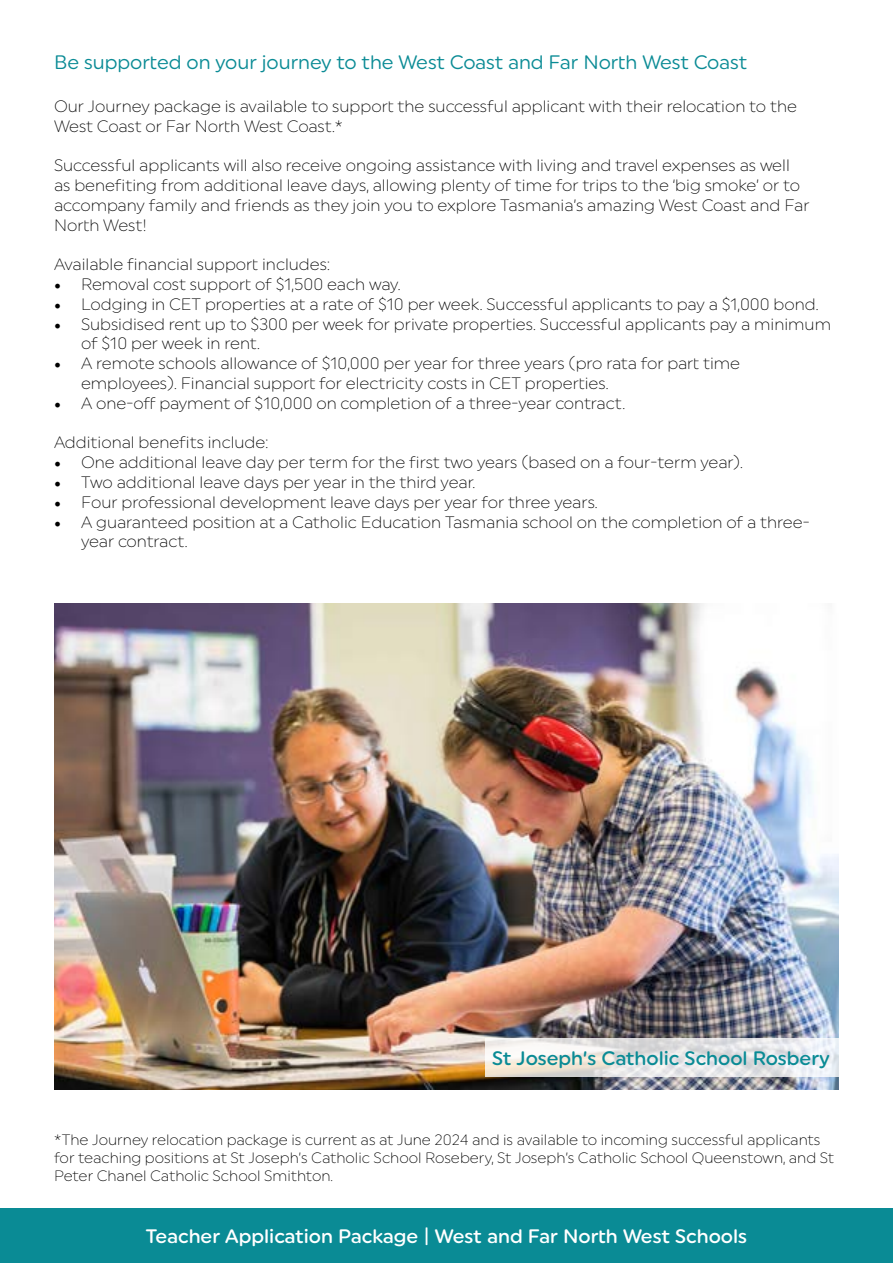
<style>
.page{position:relative;width:893px;height:1263px;background:#fff}
.page>*{position:absolute;margin:0;border:0;box-sizing:border-box;transform-origin:0 0}
.t1{font:19.5px "Uniform Rounded";color:#0a8b95}
.t2{font:500 19.5px "Uniform Rnd";color:#fff}
.t3{font:500 19.5px "Uniform Rnd";color:#0a8b95}
.t4{font:300 16.5px/19.8px "Uniform Rounded";color:#000}
.t5{font:300 15px/18px "Uniform Rounded";color:#000}
.s1{font-family:"Minion Pro";font-weight:400;font-size:18px}
</style>
<div class="page">
<div style="left:0;top:1209px;width:893px;height:54px;background:#0a8b95"></div>
<img style="left:54px;top:604px;width:785px;height:486px">
<svg style="left:485px;top:1039px;width:354px;height:38px"></svg>
<p class="t1" style="left:54px;top:50px;width:695px">Be supported on your journey to the West Coast and Far North West Coast</p>
<p class="t4" style="left:54px;top:96px;width:745px">Our Journey package is available to support the successful applicant with their relocation to the<br>West Coast or Far North West Coast.*</p>
<p class="t4" style="left:54px;top:155px;width:757px">Successful applicants will also receive ongoing assistance with living and travel expenses as well as benefiting from additional leave days, allowing plenty of time for trips to the ‘big smoke’ or to accompany family and friends as they join you to explore Tasmania’s amazing West Coast and Far North West!</p>
<p class="t4" style="left:54px;top:254px;width:277px">Available financial support includes:</p>
<p class="t4" style="left:54px;top:274px;width:348px"><span class="s1">•</span> Removal cost support of $1,500 each way.</p>
<p class="t4" style="left:54px;top:294px;width:766px"><span class="s1">•</span> Lodging in CET properties at a rate of $10 per week. Successful applicants to pay a $1,000 bond.</p>
<p class="t4" style="left:81px;top:314px;width:751px;text-indent:-27px"><span class="s1">•</span> Subsidised rent up to $300 per week for private properties. Successful applicants pay a minimum of $10 per week in rent.</p>
<p class="t4" style="left:81px;top:353px;width:661px;text-indent:-27px"><span class="s1">•</span> A remote schools allowance of $10,000 per year for three years (pro rata for part time employees). Financial support for electricity costs in CET properties.</p>
<p class="t4" style="left:54px;top:393px;width:573px"><span class="s1">•</span> A one-off payment of $10,000 on completion of a three-year contract.</p>
<p class="t4" style="left:54px;top:432px;width:216px">Additional benefits include:</p>
<p class="t4" style="left:54px;top:452px;width:691px"><span class="s1">•</span> One additional leave day per term for the first two years (based on a four-term year).</p>
<p class="t4" style="left:54px;top:472px;width:423px"><span class="s1">•</span> Two additional leave days per year in the third year.</p>
<p class="t4" style="left:54px;top:492px;width:545px"><span class="s1">•</span> Four professional development leave days per year for three years.</p>
<p class="t4" style="left:81px;top:512px;width:730px;text-indent:-27px"><span class="s1">•</span> A guaranteed position at a Catholic Education Tasmania school on the completion of a three&shy;year contract.</p>
<p class="t3" style="left:492px;top:1046px;width:339px">St Joseph’s Catholic School Rosbery</p>
<p class="t5" style="left:54px;top:1130px;width:782px">*The Journey relocation package is current as at June 2024 and is available to incoming successful applicants for teaching positions at St Joseph’s Catholic School Rosebery, St Joseph’s Catholic School Queenstown, and St<br>Peter Chanel Catholic School Smithton.</p>
<p class="t2" style="left:146px;top:1225px;width:603px">Teacher Application Package | West and Far North West Schools</p>
</div>
